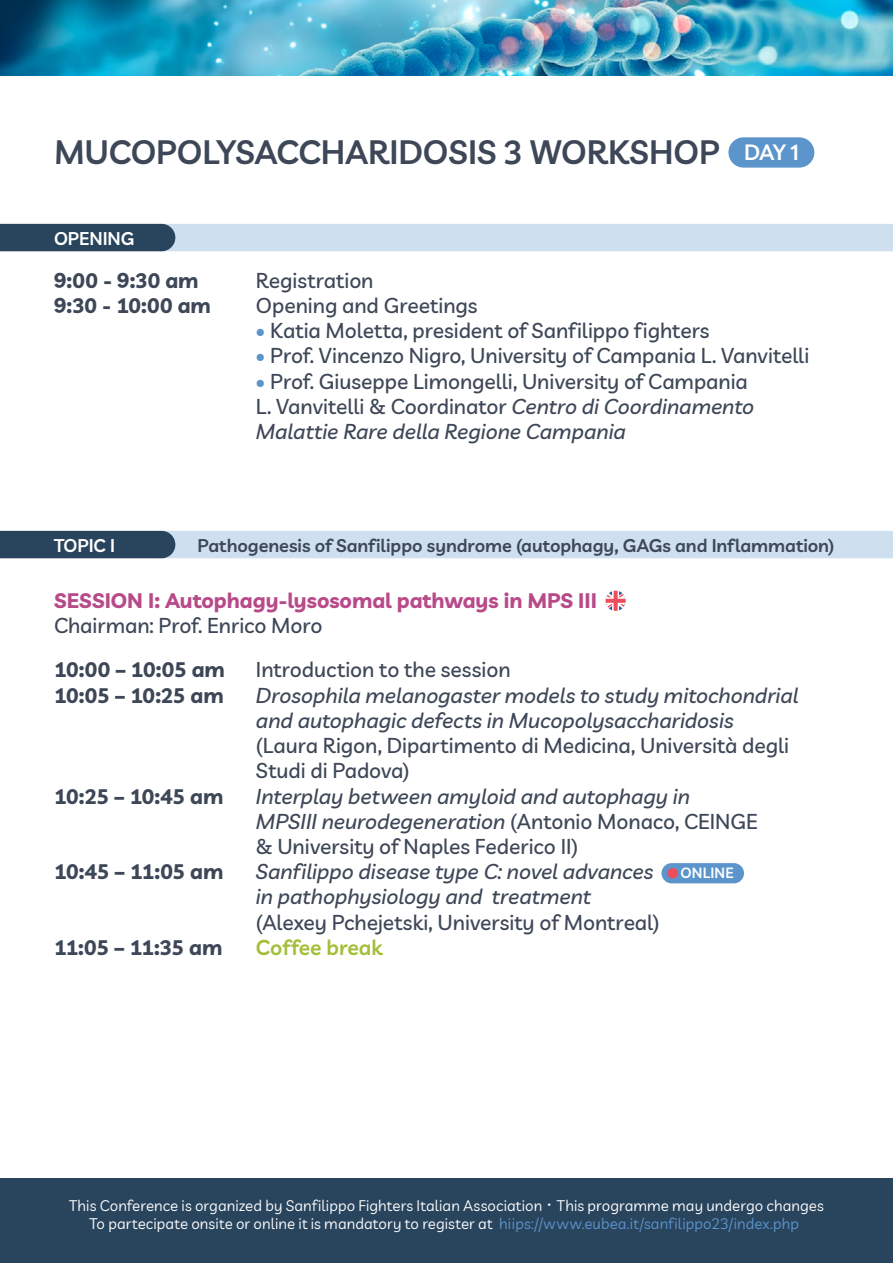
<style>
.page{position:relative;width:893px;height:1263px;background:#fff}
.page>*{position:absolute;margin:0;border:0;box-sizing:border-box;transform-origin:0 0}
.t1{font:600 33px "Livvic";color:#3d4757}
.t2{font:600 21.6px "Livvic";color:#fff}
.t3{font:500 21px/25.2px "Livvic";letter-spacing:-.005em;color:#3d4757}
.t4{font:italic 500 21px/25.2px "Livvic";letter-spacing:-.005em;color:#3d4757}
.t5{font:700 21px/25.2px "Livvic";letter-spacing:-.02em;color:#3d4757}
.t6{font:700 21px "Livvic";letter-spacing:-.005em;color:#b84a8a}
.t7{font:600 21px "Livvic";letter-spacing:-.005em;color:#a3bf38}
.t8{font:600 18px "Livvic";letter-spacing:-.005em;color:#3d4757}
.t9{font:600 18px "Livvic";color:#fff}
.t10{font:15px/18px "Livvic";letter-spacing:.005em;color:#fff;text-align:center}
.t11{font:600 14.4px "Livvic";letter-spacing:.015em;color:#fff}
.s1{font-weight:700;color:#5c94cc}
.s2{font-style:italic}
.s3{font-style:normal}
.s4{font-weight:600}
.s5{color:#5c94cc}
</style>
<div class="page">
<img style="left:0;top:0;width:893px;height:75px">
<svg style="left:0;top:224px;width:893px;height:27px;background:#aec1d2"></svg>
<div style="left:728px;top:137px;width:86px;height:31px;background:#5c94cc;border-radius:15px"></div>
<svg style="left:0;top:531px;width:893px;height:27px;background:#aec1d2"></svg>
<div style="left:0;top:1178px;width:893px;height:85px;background:#29445d"></div>
<div style="left:661px;top:863px;width:83px;height:20px;background:#5c94cc;border-radius:10px"></div>
<div style="left:667px;top:868px;width:11px;height:10px;background:#ed4d5c;border-radius:50%"></div>
<svg style="left:605px;top:591px;width:21px;height:20px"></svg>
<h1 class="t1" style="left:54px;top:128px;width:667px">MUCOPOLYSACCHARIDOSIS 3 WORKSHOP</h1>
<p class="t2" style="left:744px;top:136px;width:56px">DAY 1</p>
<p class="t9" style="left:54px;top:224px;width:82px">OPENING</p>
<p class="t5" style="left:54px;top:266px;width:158px">9:00 - 9:30 am<br>9:30 - 10:00 am</p>
<p class="t3" style="left:256px;top:266px;width:223px">Registration<br>Opening and Greetings</p>
<p class="t3" style="left:256px;top:317px;width:455px"><span class="s1">•</span> Katia Moletta, president of Sanfilippo fighters</p>
<p class="t3" style="left:256px;top:342px;width:555px"><span class="s1">•</span> Prof. Vincenzo Nigro, University of Campania L. Vanvitelli</p>
<p class="t3" style="left:256px;top:367px;width:500px"><span class="s1">•</span> Prof. Giuseppe Limongelli, University of Campania<br>L. Vanvitelli &amp; Coordinator <span class="s2">Centro di Coordinamento<br>Malattie Rare della Regione Campania</span></p>
<p class="t9" style="left:54px;top:531px;width:63px">TOPIC I</p>
<p class="t8" style="left:197px;top:531px;width:638px">Pathogenesis of Sanfilippo syndrome (autophagy, GAGs and Inflammation)</p>
<p class="t6" style="left:54px;top:584px;width:544px">SESSION I: Autophagy-lysosomal pathways in MPS III</p>
<p class="t3" style="left:54px;top:611px;width:270px">Chairman: Prof. Enrico Moro</p>
<p class="t5" style="left:54px;top:655px;width:172px">10:00 – 10:05 am<br>10:05 – 10:25 am</p>
<p class="t5" style="left:54px;top:781px;width:171px">10:25 – 10:45 am</p>
<p class="t5" style="left:54px;top:857px;width:171px">10:45 – 11:05 am</p>
<p class="t5" style="left:54px;top:933px;width:170px">11:05 – 11:35 am</p>
<p class="t3" style="left:256px;top:656px;width:256px">Introduction to the session</p>
<p class="t4" style="left:256px;top:681px;width:544px">Drosophila melanogaster models to study mitochondrial and autophagic defects in Mucopolysaccharidosis</p>
<p class="t3" style="left:256px;top:732px;width:535px">(Laura Rigon, Dipartimento di Medicina, Università degli<br>Studi di Padova)</p>
<p class="t4" style="left:256px;top:782px;width:503px">Interplay between amyloid and autophagy in<br>MPSIII neurodegeneration <span class="s3">(Antonio Monaco, CEINGE &amp; University of Naples Federico II)</span></p>
<p class="t4" style="left:256px;top:858px;width:399px">Sanfilippo disease type C: novel advances in pathophysiology and treatment</p>
<p class="t3" style="left:256px;top:908px;width:405px">(Alexey Pchejetski, University of Montreal)</p>
<p class="t7" style="left:256px;top:931px;width:128px">Coffee break</p>
<p class="t11" style="left:681px;top:862px;width:55px">ONLINE</p>
<p class="t10" style="left:69px;top:1196px;width:756px">This Conference is organized by Sanfilippo Fighters Italian Association <span class="s4">·</span> This programme may undergo changes<br>To partecipate onsite or online it is mandatory to register at <span class="s5">hiips://www.eubea.it/sanfilippo23/index.php</span></p>
</div>
